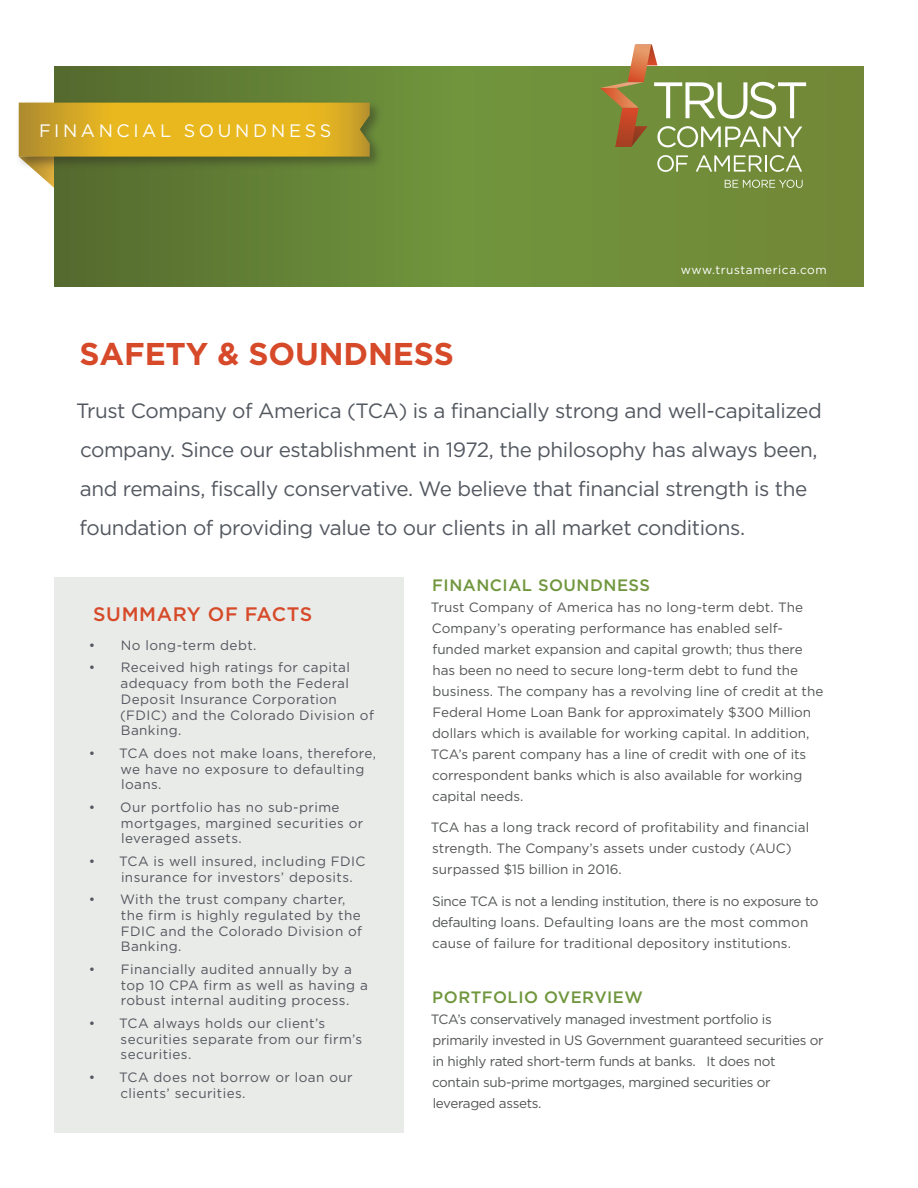
<style>
.page{position:relative;width:918px;height:1188px;background:#fff}
.page>*{position:absolute;margin:0;border:0;box-sizing:border-box;transform-origin:0 0}
.t1{font:700 31.5px "Gotham";letter-spacing:-.005em;color:#d64929}
.t2{font:20.7px/39px "Gotham";letter-spacing:-.02em;color:#535860}
.Subhead{font:500 19.5px "Gotham";letter-spacing:.03em;color:#d64929}
.top_bar{font:18px "Gotham";letter-spacing:.205em;color:#fff}
.Subhead-2{font:500 16.5px "Gotham";letter-spacing:.03em;color:#70963d}
.WP_Body{font:13.5px/21px "Gotham";letter-spacing:-.005em;color:#545555}
.t3{font:13.5px/15.8px "Gotham";letter-spacing:.03em;color:#535860}
.WP_Body-2{font:13.5px/21px "Gotham";letter-spacing:-.025em;color:#545555}
.t4{font:11.85px "Gotham";letter-spacing:.05em;color:#fff}
</style>
<div class="page">
<div style="left:55px;top:578px;width:349px;height:555px;background:#e9ebe8"></div>
<svg style="left:54px;top:67px;width:810px;height:220px;background:#6b8938"></svg>
<svg style="left:725px;top:180px;width:78px;height:8px"></svg>
<svg style="left:657px;top:155px;width:31px;height:17px"></svg>
<svg style="left:696px;top:155px;width:106px;height:17px"></svg>
<svg style="left:600px;top:45px;width:206px;height:102px"></svg>
<div style="left:15px;top:99px;width:367px;height:71px;background:#231f20;opacity:.4"></div>
<svg style="left:19px;top:103px;width:351px;height:101px;background:#a79930"></svg>
<p class="top_bar" style="left:39px;top:121px;width:294px">FINANCIAL SOUNDNESS</p>
<p class="t4" style="left:681px;top:263px;width:148px">www.trustamerica.com</p>
<p class="t1" style="left:79px;top:336px;width:376px">SAFETY &amp; SOUNDNESS</p>
<p class="t2" style="left:76px;top:391px;width:747px">Trust Company of America (TCA) is a financially strong and well-capitalized company. Since our establishment in 1972, the philosophy has always been, and remains, fiscally conservative. We believe that financial strength is the foundation of providing value to our clients in all market conditions.</p>
<p class="Subhead" style="left:93px;top:601px;width:220px">SUMMARY OF FACTS</p>
<p class="t3" style="left:89px;top:637px;width:169px">• No long-term debt.</p>
<p class="t3" style="left:120px;top:660px;width:255px;text-indent:-31px">• Received high ratings for capital adequacy from both the Federal<br>Deposit Insurance Corporation (FDIC) and the Colorado Division of<br>Banking.</p>
<p class="t3" style="left:121px;top:745px;width:257px;text-indent:-32px">• TCA does not make loans, therefore, we have no exposure to defaulting loans.</p>
<p class="t3" style="left:121px;top:799px;width:244px;text-indent:-32px">• Our portfolio has no sub-prime mortgages, margined securities or leveraged assets.</p>
<p class="t3" style="left:121px;top:853px;width:246px;text-indent:-32px">• TCA is well insured, including FDIC insurance for investors’ deposits.</p>
<p class="t3" style="left:121px;top:891px;width:243px;text-indent:-32px">• With the trust company charter, the firm is highly regulated by the<br>FDIC and the Colorado Division of<br>Banking.</p>
<p class="t3" style="left:121px;top:961px;width:248px;text-indent:-32px">• Financially audited annually by a top 10 CPA firm as well as having a robust internal auditing process.</p>
<p class="t3" style="left:121px;top:1015px;width:243px;text-indent:-32px">• TCA always holds our client’s securities separate from our firm’s securities.</p>
<p class="t3" style="left:120px;top:1069px;width:234px;text-indent:-32px">• TCA does not borrow or loan our clients’ securities.</p>
<p class="Subhead-2" style="left:432px;top:574px;width:219px">FINANCIAL SOUNDNESS</p>
<p class="WP_Body" style="left:431px;top:596px;width:394px">Trust Company of America has no long-term debt. The Company’s operating performance has enabled self&shy;funded market expansion and capital growth; thus there has been no need to secure long-term debt to fund the business. The company has a revolving line of credit at the Federal Home Loan Bank for approximately $300 Million dollars which is available for working capital. In addition, TCA’s parent company has a line of credit with one of its correspondent banks which is also available for working capital needs.</p>
<p class="WP_Body" style="left:431px;top:817px;width:380px">TCA has a long track record of profitability and financial strength. The Company’s assets under custody (AUC) surpassed $15 billion in 2016.</p>
<p class="WP_Body" style="left:432px;top:890px;width:388px">Since TCA is not a lending institution, there is no exposure to defaulting loans. Defaulting loans are the most common cause of failure for traditional depository institutions.</p>
<p class="Subhead-2" style="left:432px;top:987px;width:212px">PORTFOLIO OVERVIEW</p>
<p class="WP_Body-2" style="left:431px;top:1009px;width:394px">TCA’s conservatively managed investment portfolio is primarily invested in US Government guaranteed securities or in highly rated short-term funds at banks. It does not contain sub-prime mortgages, margined securities or leveraged assets.</p>
</div>
